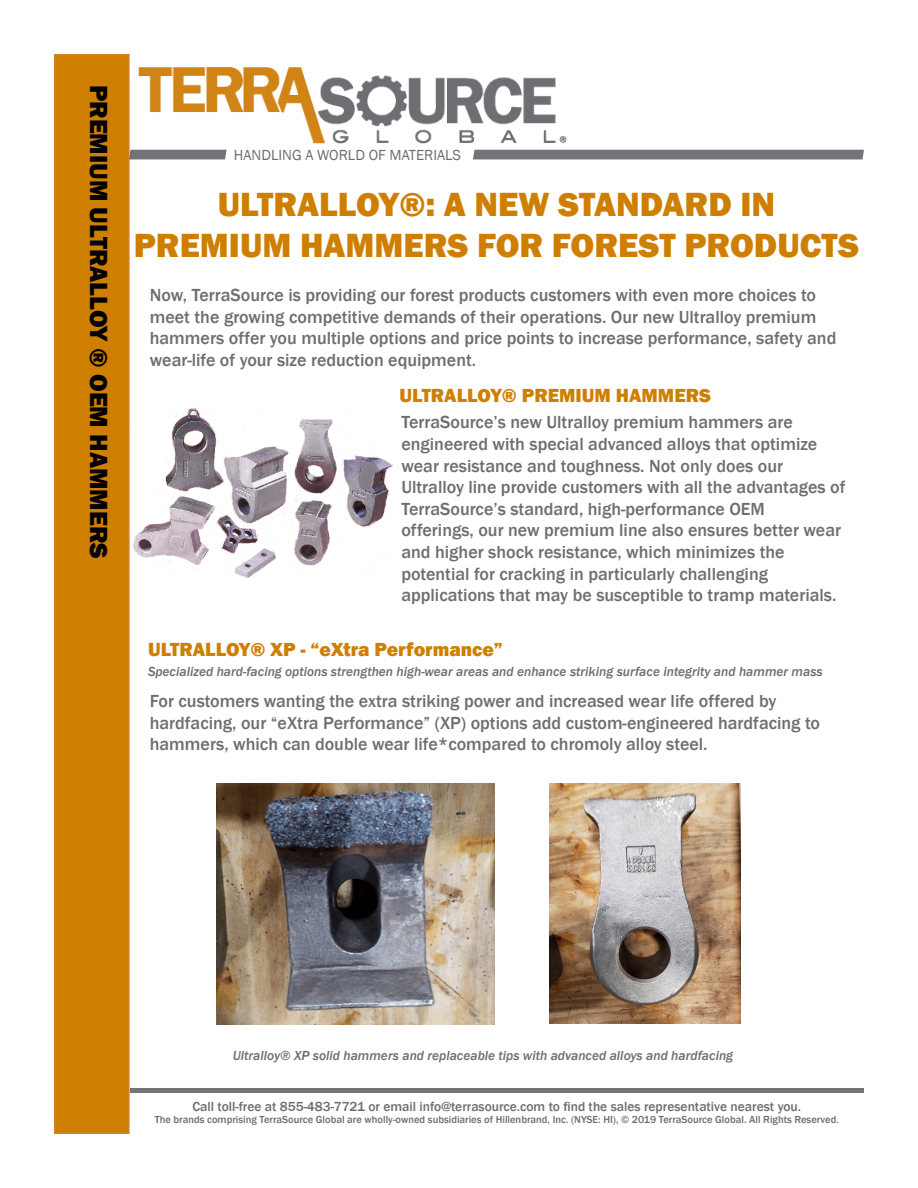
<style>
.page{position:relative;width:918px;height:1188px;background:#fff}
.page>*{position:absolute;margin:0;border:0;box-sizing:border-box;transform-origin:0 0}
.t1{font:800 34.5px "Franklin Gothic";color:#cf7f00}
.t2{font:800 25.5px "Franklin Gothic";color:#000}
.t3{font:800 19.5px "Franklin Gothic";color:#cf7f00}
.t4{font:500 18px/21.6px "Franklin Gothic";color:#6d6e71}
.t5{font:15px "Franklin Gothic";color:#6d6e71}
.t6{font:italic 500 13.5px "Franklin Gothic";color:#6d6e71}
.t7{font:500 13.5px "Franklin Gothic";color:#6d6e71}
.t8{font:500 10.5px "Franklin Gothic";color:#6d6e71}
</style>
<div class="page">
<div style="left:54px;top:54px;width:76px;height:1080px;background:#cf7f00;border:2px solid #d28028"></div>
<img style="left:138px;top:68px;width:429px;height:76px">
<svg style="left:129px;top:150px;width:98px;height:9px"></svg>
<div style="left:473px;top:150px;width:391px;height:9px;background:#747578"></div>
<hr style="left:130px;top:1089px;width:734px;height:4px;background:#747578">
<img style="left:127px;top:407px;width:265px;height:176px">
<img style="left:550px;top:783px;width:191px;height:241px">
<img style="left:217px;top:783px;width:278px;height:241px">
<h2 class="t2" style="left:115px;top:85px;width:476px;rotate:90deg">PREMIUM ULTRALLOY ® OEM HAMMERS</h2>
<p class="t5" style="left:234px;top:146px;width:229px">HANDLING A WORLD OF MATERIALS</p>
<h1 class="t1" style="left:218px;top:182px;width:539px">ULTRALLOY®: A NEW STANDAR D IN</h1>
<h1 class="t1" style="left:134px;top:223px;width:23px">PREMIUM</h1>
<h1 class="t1" style="left:300px;top:223px;width:71px">HAMMERS</h1>
<h1 class="t1" style="left:477px;top:223px;width:140px">FOR FORES</h1>
<h1 class="t1" style="left:660px;top:223px;width:201px">T PRODUCTS</h1>
<p class="t4" style="left:150px;top:285px;width:688px">Now, TerraSource is providing our forest products customers with even more choices to meet the growing competitive demands of their operations. Our new Ultralloy premium hammers offer you multiple options and price points to increase performance, safety and wear-life of your size reduction equipment.</p>
<p class="t3" style="left:399px;top:383px;width:149px">ULTRALLOY® PREMIUM</p>
<p class="t3" style="left:616px;top:383px;width:41px">HAMMERS</p>
<p class="t4" style="left:401px;top:412px;width:446px">TerraSource’s new Ultralloy premium hammers are engineered with special advanced alloys that optimize wear resistance and toughness. Not only does our Ultralloy line provide customers with all the advantages of TerraSource’s standard, high-performance OEM<br>offerings, our new premium line also ensures better wear and higher shock resistance, which minimizes the potential for cracking in particularly challenging applications that may be susceptible to tramp materials.</p>
<p class="t3" style="left:148px;top:636px;width:356px">ULTRALLOY® XP - “EXTRA PERFORMANCE”</p>
<p class="t4" style="left:150px;top:690px;width:672px">For customers wanting the extra striking power and increased wear life offered by hardfacing, our “eXtra Performance” (XP) options add custom-engineered hardfacing to hammers, which can double wear life*compared to chromoly alloy steel.</p>
<p class="t6" style="left:148px;top:663px;width:676px">Specialized hard-facing options strengthen high-wear areas and enhance striking surface integrity and hammer mass</p>
<p class="t6" style="left:233px;top:1047px;width:502px">Ultralloy® XP solid hammers and replaceable tips with advanced alloys and hardfacing</p>
<p class="t7" style="left:192px;top:1098px;width:610px">Call toll-free at 855-483-7721 or email info@terrasource.com to find the sales representative nearest you.</p>
<p class="t8" style="left:155px;top:1113px;width:686px">The brands comprising TerraSource Global are wholly-owned subsidiaries of Hillenbrand, Inc. (NYSE: HI), © 2019 TerraSource Global. All Rights Reserved.</p>
</div>
